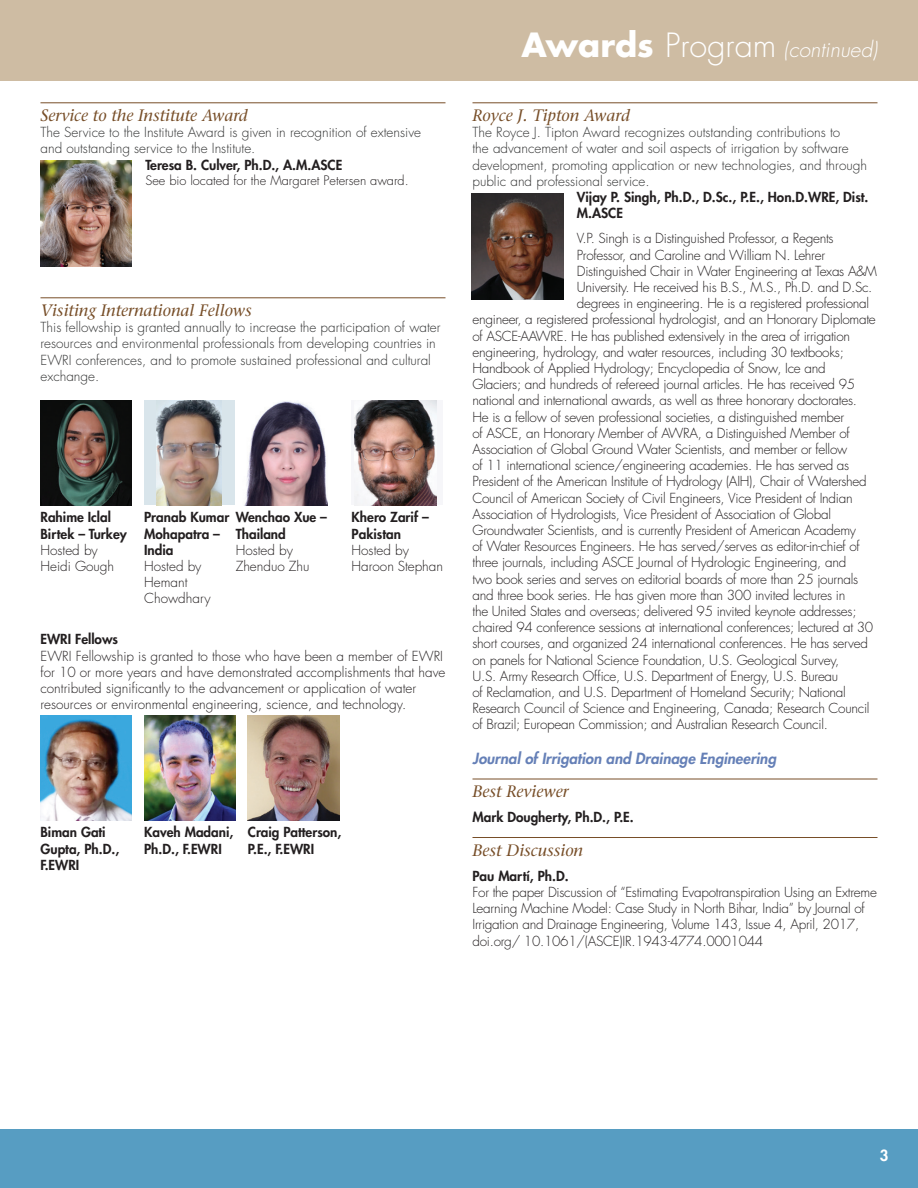
<style>
.page{position:relative;width:918px;height:1188px;background:#fff}
.page>*{position:absolute;margin:0;border:0;box-sizing:border-box;transform-origin:0 0}
.t1{font:italic 300 21px "Futura Std";color:#fff}
.t2{font:italic 16.5px "Stone Serif";color:#774e28}
.t3{font:italic 800 15px "Futura Std";color:#6580b7}
.t4{font:800 15px "Futura Std";color:#fff}
.t5{font:300 13.5px/16.2px "Futura Std";letter-spacing:-.02em;color:#231f20}
.t6{font:300 13.5px/16.2px "Futura Std";color:#313232}
.t7{font:300 13.5px/16.2px "Futura Std";color:#231f20}
.t8{font:800 13.5px/16.2px "Futura Std";color:#231f20}
.t9{font:300 12.75px "Futura Std";color:#231f20}
.s1{font-weight:500;font-size:12px;color:#fff}
.s2{font-weight:700;font-style:normal;font-size:32.55px}
.s3{font-style:normal;font-size:32.55px}
</style>
<div class="page">
<div style="left:0;top:1129px;width:918px;height:59px;background:#579dc2"></div>
<hr style="left:40px;top:103px;width:406px;height:1px;background:#774e28">
<hr style="left:40px;top:298px;width:406px;height:1px;background:#774e28">
<img style="left:40px;top:400px;width:92px;height:105px">
<div style="left:144px;top:400px;width:92px;height:105px;background:#d9e5eb"></div>
<img style="left:156px;top:401px;width:65px;height:104px">
<img style="left:244px;top:401px;width:83px;height:104px">
<div style="left:352px;top:400px;width:91px;height:105px;background:#f6f6f9"></div>
<img style="left:354px;top:400px;width:82px;height:105px">
<img style="left:40px;top:715px;width:92px;height:105px">
<img style="left:144px;top:715px;width:92px;height:105px">
<img style="left:248px;top:715px;width:91px;height:105px">
<hr style="left:472px;top:103px;width:406px;height:1px;background:#774e28">
<hr style="left:472px;top:779px;width:406px;height:1px;background:#774e28">
<hr style="left:472px;top:837px;width:406px;height:1px;background:#774e28">
<img style="left:472px;top:194px;width:91px;height:106px">
<img style="left:40px;top:160px;width:92px;height:107px">
<div style="left:0;top:0;width:918px;height:81px;background:#cebca3"></div>
<p class="t2" style="left:40px;top:105px;width:209px">Service to the Institute Award</p>
<p class="t6" style="left:40px;top:125px;width:382px">The Service to the Institute Award is given in recognition of extensive and outstanding service to the Institute.</p>
<p class="t8" style="left:146px;top:157px;width:198px">Teresa B. Culver, Ph.D., A.M.ASCE</p>
<p class="t9" style="left:146px;top:173px;width:280px">See bio located for the Margaret Petersen award.<span class="s1">– –</span></p>
<p class="t2" style="left:40px;top:300px;width:213px">Visiting International Fellows</p>
<p class="t6" style="left:40px;top:320px;width:402px">This fellowship is granted annually to increase the participation of water resources and environmental professionals from developing countries in EWRI conferences, and to promote sustained professional and cultural exchange.</p>
<p class="t8" style="left:40px;top:509px;width:88px">Rahime Iclal<br>Birtek – Turkey</p>
<p class="t7" style="left:40px;top:542px;width:75px">Hosted by<br>Heidi Gough</p>
<p class="t8" style="left:144px;top:509px;width:87px">Pranab Kumar<br>Mohapatra –<br>India</p>
<p class="t7" style="left:144px;top:558px;width:68px">Hosted by<br>Hemant<br>Chowdhary</p>
<p class="t8" style="left:236px;top:509px;width:93px">Wenchao Xue –<br>Thailand</p>
<p class="t7" style="left:236px;top:542px;width:75px">Hosted by<br>Zhenduo Zhu</p>
<p class="t8" style="left:352px;top:509px;width:79px">Khero Zarif –<br>Pakistan</p>
<p class="t7" style="left:352px;top:542px;width:93px">Hosted by<br>Haroon Stephan</p>
<p class="t8" style="left:40px;top:631px;width:79px">EWRI Fellows</p>
<p class="t7" style="left:40px;top:648px;width:407px">EWRI Fellowship is granted to those who have been a member of EWRI for 10 or more years and have demonstrated accomplishments that have contributed significantly to the advancement or application of water resources or environmental engineering, science, and technology.</p>
<p class="t8" style="left:40px;top:824px;width:80px">Biman Gati<br>Gupta, Ph.D.,<br>F.EWRI</p>
<p class="t8" style="left:144px;top:824px;width:91px">Kaveh Madani,<br>Ph.D., F.EWRI</p>
<p class="t8" style="left:248px;top:824px;width:95px">Craig Patterson,<br>P.E., F.EWRI</p>
<h1 class="t1" style="left:522px;top:37px;width:357px"><span class="s2">Awards</span> <span class="s3">Program</span> (continued)</h1>
<p class="t2" style="left:472px;top:105px;width:159px">Royce J. Tipton Award</p>
<p class="t6" style="left:472px;top:125px;width:396px">The Royce J. Tipton Award recognizes outstanding contributions to<br>the advancement of water and soil aspects of irrigation by software development, promoting application or new technologies, and through public and professional service.</p>
<p class="t8" style="left:577px;top:189px;width:293px">Vijay P. Singh, Ph.D., D.Sc., P.E., Hon.D.WRE, Dist.<br>M.ASCE</p>
<p class="t5" style="left:577px;top:231px;width:258px">V.P. Singh is a Distinguished Professor, a Regents</p>
<p class="t5" style="left:577px;top:247px;width:250px">Professor, and Caroline and William N. Lehrer</p>
<p class="t5" style="left:577px;top:263px;width:302px">Distinguished Chair in Water Engineering at Texas A&amp;M</p>
<p class="t5" style="left:577px;top:279px;width:297px">University. He received his B.S., M.S., Ph.D. and D.Sc.</p>
<p class="t5" style="left:577px;top:296px;width:294px">degrees in engineering. He is a registered professional</p>
<p class="t5" style="left:472px;top:312px;width:405px">engineer, a registered professional hydrologist, and an Honorary Diplomate</p>
<p class="t5" style="left:472px;top:328px;width:379px">of ASCE-AAWRE. He has published extensively in the area of irrigation</p>
<p class="t5" style="left:472px;top:344px;width:373px">engineering, hydrology, and water resources, including 30 textbooks;</p>
<p class="t5" style="left:472px;top:360px;width:355px">Handbook of Applied Hydrology; Encyclopedia of Snow, Ice and</p>
<p class="t5" style="left:472px;top:377px;width:384px">Glaciers; and hundreds of refereed journal articles. He has received 95</p>
<p class="t5" style="left:472px;top:393px;width:386px">national and international awards, as well as three honorary doctorates.</p>
<p class="t5" style="left:472px;top:409px;width:373px">He is a fellow of seven professional societies, a distinguished member</p>
<p class="t5" style="left:472px;top:425px;width:379px">of ASCE, an Honorary Member of AWRA, a Distinguished Member of</p>
<p class="t5" style="left:472px;top:441px;width:376px">Association of Global Ground Water Scientists, and member or fellow</p>
<p class="t5" style="left:472px;top:458px;width:378px">of 11 international science/engineering academies. He has served as</p>
<p class="t5" style="left:472px;top:474px;width:396px">President of the American Institute of Hydrology (AIH), Chair of Watershed</p>
<p class="t5" style="left:472px;top:490px;width:382px">Council of American Society of Civil Engineers, Vice President of Indian</p>
<p class="t5" style="left:472px;top:506px;width:360px">Association of Hydrologists, Vice President of Association of Global</p>
<p class="t5" style="left:472px;top:522px;width:385px">Groundwater Scientists, and is currently President of American Academy</p>
<p class="t5" style="left:472px;top:539px;width:389px">of Water Resources Engineers. He has served/serves as editor-in-chief of</p>
<p class="t5" style="left:472px;top:555px;width:375px">three journals, including ASCE Journal of Hydrologic Engineering, and</p>
<p class="t5" style="left:472px;top:571px;width:387px">two book series and serves on editorial boards of more than 25 journals</p>
<p class="t5" style="left:472px;top:587px;width:374px">and three book series. He has given more than 300 invited lectures in</p>
<p class="t5" style="left:472px;top:603px;width:386px">the United States and overseas; delivered 95 invited keynote addresses;</p>
<p class="t5" style="left:472px;top:620px;width:402px">chaired 94 conference sessions at international conferences; lectured at 30</p>
<p class="t5" style="left:472px;top:636px;width:397px">short courses, and organized 24 international conferences. He has served</p>
<p class="t5" style="left:472px;top:652px;width:368px">on panels for National Science Foundation, U.S. Geological Survey,</p>
<p class="t5" style="left:472px;top:668px;width:367px">U.S. Army Research Office, U.S. Department of Energy, U.S. Bureau</p>
<p class="t5" style="left:472px;top:684px;width:375px">of Reclamation, and U.S. Department of Homeland Security; National</p>
<p class="t5" style="left:472px;top:701px;width:399px">Research Council of Science and Engineering, Canada; Research Council</p>
<p class="t5" style="left:472px;top:717px;width:357px">of Brazil; European Commission; and Australian Research Council.</p>
<p class="t3" style="left:472px;top:749px;width:305px">Journal of Irrigation and Drainage Engineering</p>
<p class="t2" style="left:472px;top:782px;width:97px">Best Reviewer</p>
<p class="t8" style="left:472px;top:809px;width:163px">Mark Dougherty, Ph.D., P.E.</p>
<p class="t2" style="left:472px;top:840px;width:112px">Best Discussion</p>
<p class="t8" style="left:472px;top:868px;width:98px">Pau Martí, Ph.D.</p>
<p class="t5" style="left:472px;top:884px;width:406px">For the paper Discussion of “Estimating Evapotranspiration Using an Extreme Learning Machine Model: Case Study in North Bihar, India” by Journal of Irrigation and Drainage Engineering, Volume 143, Issue 4, April, 2017, doi.org/ 10.1061/(ASCE)IR.1943-4774.0001044</p>
<p class="t4" style="left:880px;top:1146px;width:10px">3</p>
</div>
